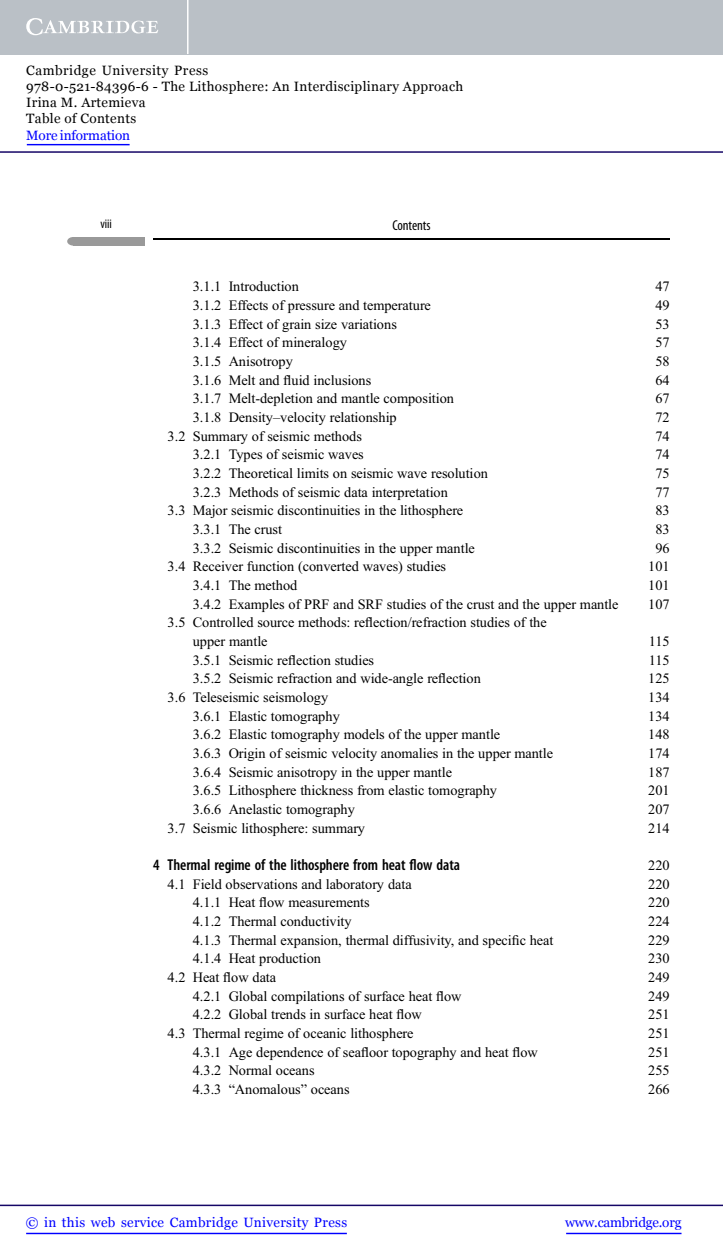
<style>
.page{position:relative;width:723px;height:1256px;background:#fff}
.page>*{position:absolute;margin:0;border:0;box-sizing:border-box;transform-origin:0 0}
.t1{font:15.75px "Adv OT2 cc 9 fb 2 c";color:#000}
.t2{font:14.4px/18.8px "Adv TT5843 c 571";color:#000}
.t3{font:14.4px "Adv O Td 67905 e 7";color:#000}
.t4{font:13.5px/16.2px "Georgia";letter-spacing:.025em;color:#000}
.t5{font:13.5px "Georgia";letter-spacing:.025em;color:#00f}
.t6{font:13.5px "Georgia";letter-spacing:-.015em;color:#00f}
.t7{font:13.5px "Georgia";letter-spacing:-.01em;color:#00f}
.t8{font:12.9px "Adv O Td 67905 e 7";color:#000}
.s1{font-family:"Adv TT5843 c 571+fb"}
.s2{font-style:inherit}
.s3{font-family:"Adv OT2 cc 9 fb 2 c+fb"}
</style>
<div class="page">
<div style="left:73px;top:237px;width:72px;height:8px;background:#999"></div>
<svg style="left:67px;top:237px;width:6px;height:9px"></svg>
<hr style="left:153px;top:238px;width:517px;height:2px;background:#000">
<hr style="left:566px;top:1232px;width:116px;height:1px;background:#00f">
<hr style="left:0;top:1204px;width:723px;height:1px;background:#150666">
<hr style="left:26px;top:1232px;width:321px;height:1px;background:#00f">
<div style="left:0;top:0;width:723px;height:54px;background:#bac0c6"></div>
<svg style="left:26px;top:18px;width:132px;height:17px"></svg>
<hr style="left:187px;top:0;width:2px;height:54px;background:#fff">
<hr style="left:0;top:151px;width:723px;height:2px;background:#150666">
<hr style="left:27px;top:144px;width:103px;height:1px;background:#00f">
<p class="t4" style="left:26px;top:62px;width:439px">Cambridge University Press<br>978-0-521-84396-6 - The Lithosphere: An Interdisciplinary Approach Irina M. Artemieva<br>Table of Contents</p>
<p class="t7" style="left:26px;top:127px;width:105px">More information</p>
<p class="t8" style="left:100px;top:219px;width:13px">viii</p>
<p class="t3" style="left:392px;top:220px;width:40px">Contents</p>
<p class="t2" style="left:193px;top:278px;width:108px">3.1.1 Introduction</p>
<p class="t2" style="left:655px;top:278px;width:16px">47</p>
<p class="t2" style="left:193px;top:297px;width:240px">3.1.2 Effects of pressure and temperature</p>
<p class="t2" style="left:655px;top:297px;width:16px">49</p>
<p class="t2" style="left:193px;top:316px;width:206px">3.1.3 Effect of grain size variations</p>
<p class="t2" style="left:655px;top:316px;width:16px">53</p>
<p class="t2" style="left:193px;top:334px;width:156px">3.1.4 Effect of mineralogy</p>
<p class="t2" style="left:655px;top:334px;width:16px">57</p>
<p class="t2" style="left:193px;top:353px;width:102px">3.1.5 Anisotropy</p>
<p class="t2" style="left:655px;top:353px;width:16px">58</p>
<p class="t2" style="left:193px;top:372px;width:180px">3.1.6 Melt and <span class="s1">fl</span>uid inclusions</p>
<p class="t2" style="left:655px;top:372px;width:16px">64</p>
<p class="t2" style="left:193px;top:390px;width:263px">3.1.7 Melt-depletion and mantle composition</p>
<p class="t2" style="left:655px;top:390px;width:16px">67</p>
<p class="t2" style="left:193px;top:409px;width:206px">3.1.8 Density<span class="s2">–</span>velocity relationship</p>
<p class="t2" style="left:655px;top:409px;width:16px">72</p>
<p class="t2" style="left:168px;top:428px;width:196px">3.2 Summary of seismic methods</p>
<p class="t2" style="left:655px;top:428px;width:16px">74</p>
<p class="t2" style="left:193px;top:446px;width:173px">3.2.1 Types of seismic waves</p>
<p class="t2" style="left:655px;top:446px;width:16px">74</p>
<p class="t2" style="left:193px;top:465px;width:297px">3.2.2 Theoretical limits on seismic wave resolution</p>
<p class="t2" style="left:655px;top:465px;width:16px">75</p>
<p class="t2" style="left:193px;top:484px;width:257px">3.2.3 Methods of seismic data interpretation</p>
<p class="t2" style="left:655px;top:484px;width:16px">77</p>
<p class="t2" style="left:168px;top:502px;width:297px">3.3 Major seismic discontinuities in the lithosphere</p>
<p class="t2" style="left:655px;top:502px;width:16px">83</p>
<p class="t2" style="left:193px;top:521px;width:91px">3.3.1 The crust</p>
<p class="t2" style="left:655px;top:521px;width:16px">83</p>
<p class="t2" style="left:193px;top:540px;width:284px">3.3.2 Seismic discontinuities in the upper mantle</p>
<p class="t2" style="left:655px;top:540px;width:16px">96</p>
<p class="t2" style="left:168px;top:558px;width:280px">3.4 Receiver function (converted waves) studies</p>
<p class="t2" style="left:648px;top:558px;width:23px">101</p>
<p class="t2" style="left:193px;top:577px;width:106px">3.4.1 The method</p>
<p class="t2" style="left:648px;top:577px;width:23px">101</p>
<p class="t2" style="left:193px;top:595px;width:427px">3.4.2 Examples of PRF and SRF studies of the crust and the upper mantle</p>
<p class="t2" style="left:648px;top:595px;width:23px">107</p>
<p class="t2" style="left:193px;top:614px;width:355px;text-indent:-25px">3.5 Controlled source methods: re<span class="s1">fl</span>ection/refraction studies of the upper mantle</p>
<p class="t2" style="left:649px;top:633px;width:23px">115</p>
<p class="t2" style="left:193px;top:651px;width:183px">3.5.1 Seismic re<span class="s1">fl</span>ection studies</p>
<p class="t2" style="left:649px;top:651px;width:23px">115</p>
<p class="t2" style="left:193px;top:670px;width:290px">3.5.2 Seismic refraction and wide-angle re<span class="s1">fl</span>ection</p>
<p class="t2" style="left:648px;top:670px;width:23px">125</p>
<p class="t2" style="left:168px;top:689px;width:162px">3.6 Teleseismic seismology</p>
<p class="t2" style="left:648px;top:689px;width:23px">134</p>
<p class="t2" style="left:193px;top:707px;width:149px">3.6.1 Elastic tomography</p>
<p class="t2" style="left:648px;top:707px;width:23px">134</p>
<p class="t2" style="left:193px;top:726px;width:309px">3.6.2 Elastic tomography models of the upper mantle</p>
<p class="t2" style="left:648px;top:726px;width:23px">148</p>
<p class="t2" style="left:193px;top:745px;width:362px">3.6.3 Origin of seismic velocity anomalies in the upper mantle</p>
<p class="t2" style="left:648px;top:745px;width:23px">174</p>
<p class="t2" style="left:193px;top:763px;width:261px">3.6.4 Seismic anisotropy in the upper mantle</p>
<p class="t2" style="left:648px;top:763px;width:23px">187</p>
<p class="t2" style="left:193px;top:782px;width:306px">3.6.5 Lithosphere thickness from elastic tomography</p>
<p class="t2" style="left:648px;top:782px;width:23px">201</p>
<p class="t2" style="left:193px;top:801px;width:164px">3.6.6 Anelastic tomography</p>
<p class="t2" style="left:648px;top:801px;width:23px">207</p>
<p class="t2" style="left:168px;top:819px;width:199px">3.7 Seismic lithosphere: summary</p>
<p class="t2" style="left:648px;top:819px;width:23px">214</p>
<p class="t1" style="left:153px;top:858px;width:308px">4 Thermal regime of the lithosphere from heat <span class="s3">fl</span>ow data</p>
<p class="t2" style="left:648px;top:857px;width:23px">220</p>
<p class="t2" style="left:168px;top:875px;width:246px">4.1 Field observations and laboratory data</p>
<p class="t2" style="left:648px;top:875px;width:23px">220</p>
<p class="t2" style="left:193px;top:894px;width:178px">4.1.1 Heat <span class="s1">fl</span>ow measurements</p>
<p class="t2" style="left:648px;top:894px;width:23px">220</p>
<p class="t2" style="left:193px;top:913px;width:160px">4.1.2 Thermal conductivity</p>
<p class="t2" style="left:648px;top:913px;width:23px">224</p>
<p class="t2" style="left:193px;top:931px;width:362px">4.1.3 Thermal expansion, thermal diffusivity, and speci<span class="s1">fi</span>c heat</p>
<p class="t2" style="left:648px;top:931px;width:23px">229</p>
<p class="t2" style="left:193px;top:950px;width:130px">4.1.4 Heat production</p>
<p class="t2" style="left:648px;top:950px;width:23px">230</p>
<p class="t2" style="left:168px;top:968px;width:110px">4.2 Heat <span class="s1">fl</span>ow data</p>
<p class="t2" style="left:648px;top:968px;width:23px">249</p>
<p class="t2" style="left:193px;top:987px;width:270px">4.2.1 Global compilations of surface heat <span class="s1">fl</span>ow</p>
<p class="t2" style="left:648px;top:987px;width:23px">249</p>
<p class="t2" style="left:193px;top:1006px;width:231px">4.2.2 Global trends in surface heat <span class="s1">fl</span>ow</p>
<p class="t2" style="left:648px;top:1006px;width:23px">251</p>
<p class="t2" style="left:168px;top:1024px;width:247px">4.3 Thermal regime of oceanic lithosphere</p>
<p class="t2" style="left:648px;top:1024px;width:23px">251</p>
<p class="t2" style="left:193px;top:1043px;width:347px">4.3.1 Age dependence of sea<span class="s1">fl</span>oor topography and heat <span class="s1">fl</span>ow</p>
<p class="t2" style="left:648px;top:1043px;width:23px">251</p>
<p class="t2" style="left:193px;top:1062px;width:123px">4.3.2 Normal oceans</p>
<p class="t2" style="left:648px;top:1062px;width:23px">255</p>
<p class="t2" style="left:193px;top:1080px;width:158px">4.3.3 <span class="s2">“</span>Anomalous<span class="s2">”</span> oceans</p>
<p class="t2" style="left:648px;top:1080px;width:23px">266</p>
<p class="t5" style="left:26px;top:1214px;width:323px">© in this web service Cambridge University Press</p>
<p class="t6" style="left:565px;top:1214px;width:118px">www.cambridge.org</p>
</div>
